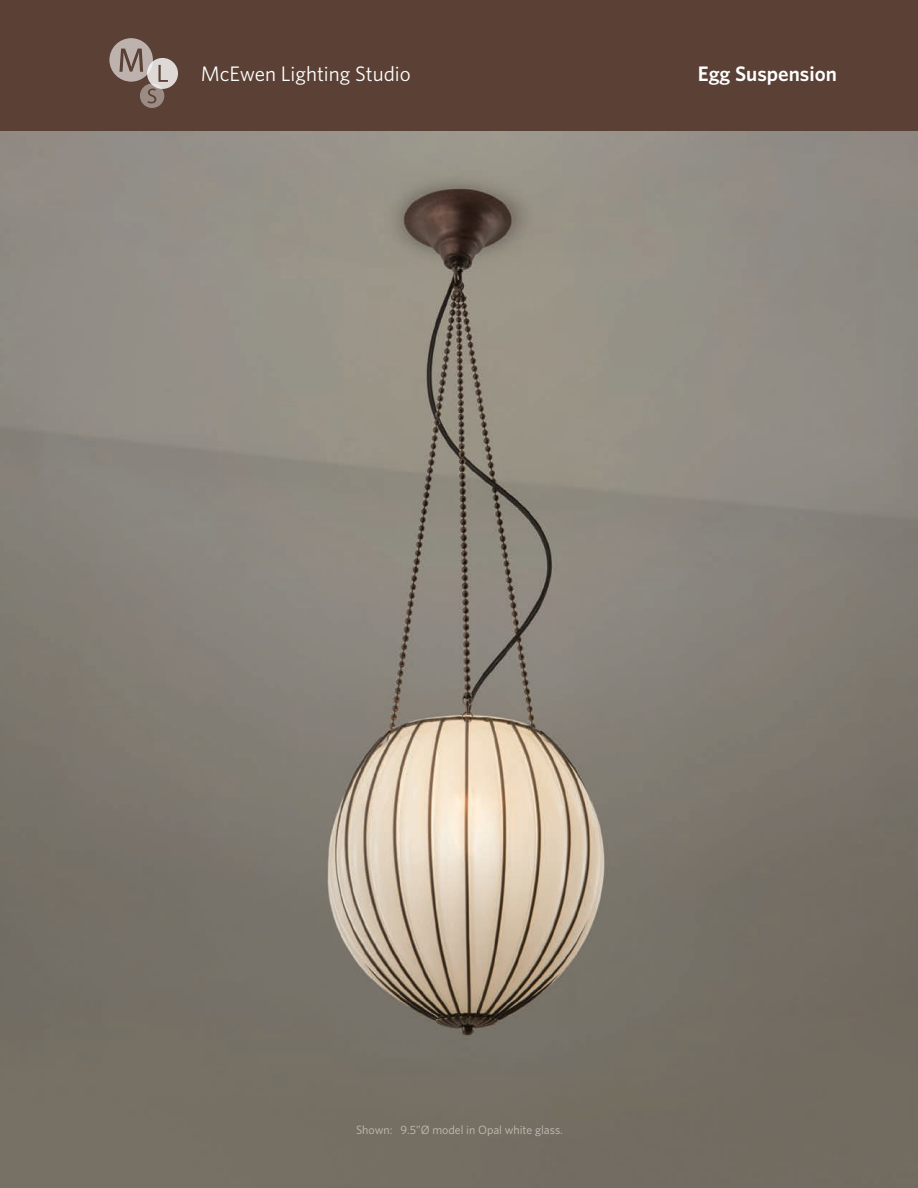
<style>
.page{position:relative;width:918px;height:1188px;background:#fff}
.page>*{position:absolute;margin:0;border:0;box-sizing:border-box;transform-origin:0 0}
.t1{font:21px "Whitney HTF";color:#fff}
.t2{font:600 21px "Whitney HTF";color:#fff}
.t3{font:12px "Whitney HTF";color:#c4bfb9}
</style>
<div class="page">
<div style="left:0;top:0;width:918px;height:135px;background:#5a4035"></div>
<svg style="left:109px;top:38px;width:69px;height:70px"></svg>
<img style="left:0;top:132px;width:918px;height:1056px">
<h1 class="t1" style="left:201px;top:61px;width:212px">McEwen Lighting Studio</h1>
<p class="t2" style="left:698px;top:61px;width:141px">Egg Suspension</p>
<p class="t3" style="left:356px;top:1123px;width:208px">Shown: 9.5”Ø model in Opal white glass.</p>
</div>
